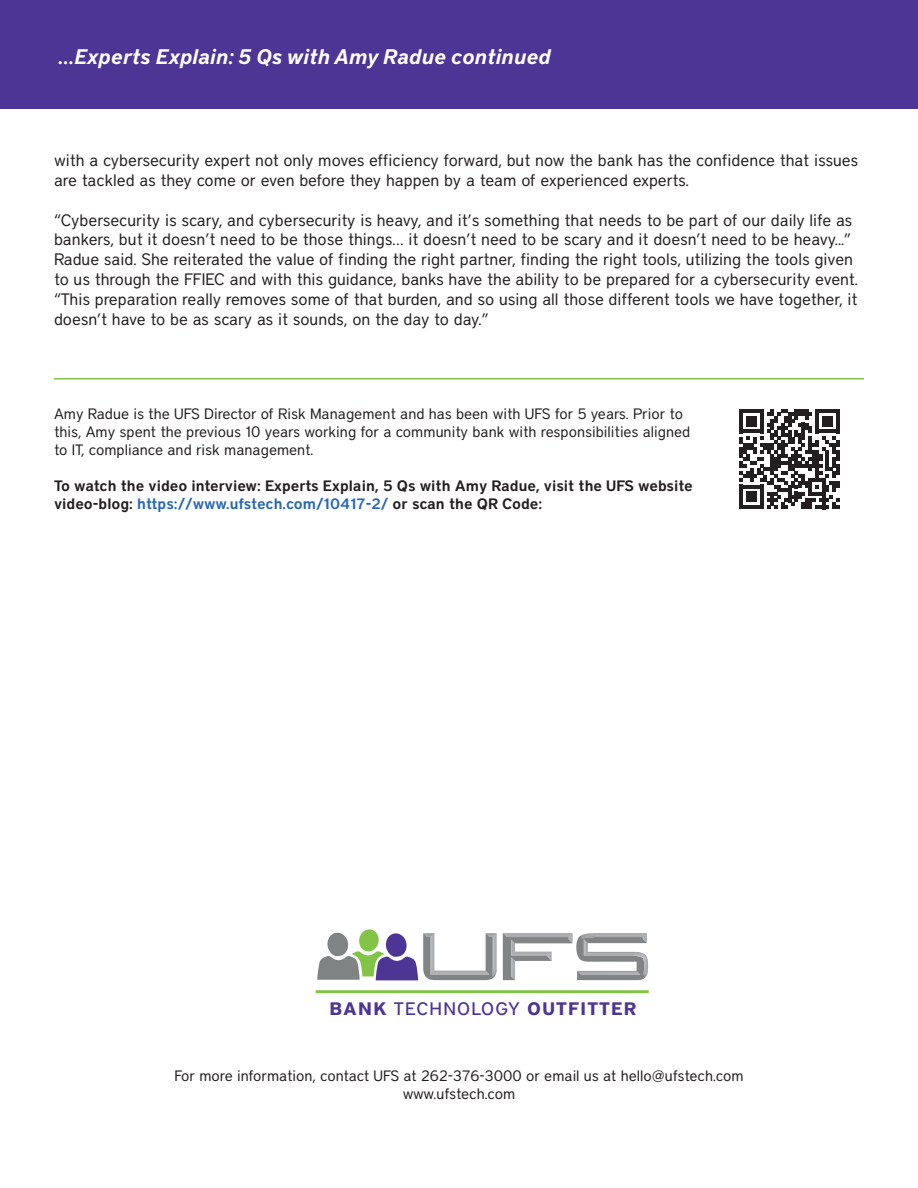
<style>
.page{position:relative;width:918px;height:1188px;background:#fff}
.page>*{position:absolute;margin:0;border:0;box-sizing:border-box;transform-origin:0 0}
.t1{font:italic 600 21px "District Pro";color:#fff}
.t2{font:700 18px "District";letter-spacing:.07em;color:#4d3595}
.t3{font:16.5px/19.8px "District";color:#231f20}
.t4{font:15px/18px "District";color:#231f20}
.t5{font:600 15px/18px "District";color:#231f20}
.s1{color:#2968b3}
.s2{font-weight:500}
</style>
<div class="page">
<div style="left:0;top:0;width:918px;height:108px;background:#4d3595"></div>
<hr style="left:54px;top:378px;width:810px;height:2px;background:#83c447">
<svg style="left:740px;top:409px;width:100px;height:100px"></svg>
<hr style="left:316px;top:990px;width:333px;height:3px;background:#83c346">
<svg style="left:317px;top:929px;width:331px;height:52px"></svg>
<p class="t1" style="left:59px;top:42px;width:494px">...Experts Explain: 5 Qs with Amy Radue continued</p>
<p class="t3" style="left:54px;top:150px;width:806px">with a cybersecurity expert not only moves efficiency forward, but now the bank has the confidence that issues are tackled as they come or even before they happen by a team of experienced experts.</p>
<p class="t3" style="left:54px;top:210px;width:806px">“Cybersecurity is scary, and cybersecurity is heavy, and it’s something that needs to be part of our daily life as bankers, but it doesn’t need to be those things… it doesn’t need to be scary and it doesn’t need to be heavy...” Radue said. She reiterated the value of finding the right partner, finding the right tools, utilizing the tools given to us through the FFIEC and with this guidance, banks have the ability to be prepared for a cybersecurity event. “This preparation really removes some of that burden, and so using all those different tools we have together, it doesn’t have to be as scary as it sounds, on the day to day.”</p>
<p class="t4" style="left:54px;top:404px;width:638px">Amy Radue is the UFS Director of Risk Management and has been with UFS for 5 years. Prior to this, Amy spent the previous 10 years working for a community bank with responsibilities aligned to IT, compliance and risk management.</p>
<p class="t5" style="left:54px;top:476px;width:640px">To watch the video interview: Experts Explain, 5 Qs with Amy Radue, visit the UFS website video-blog: <span class="s1">https://www.ufstech.com/10417-2/</span> or scan the QR Code:</p>
<p class="t2" style="left:330px;top:998px;width:308px">BANK <span class="s2">TECHNOLOGY</span> OUTFITTER</p>
<p class="t4" style="left:174px;top:1067px;width:571px;text-align:center">For more information, contact UFS at 262-376-3000 or email us at hello@ufstech.com www.ufstech.com</p>
</div>
